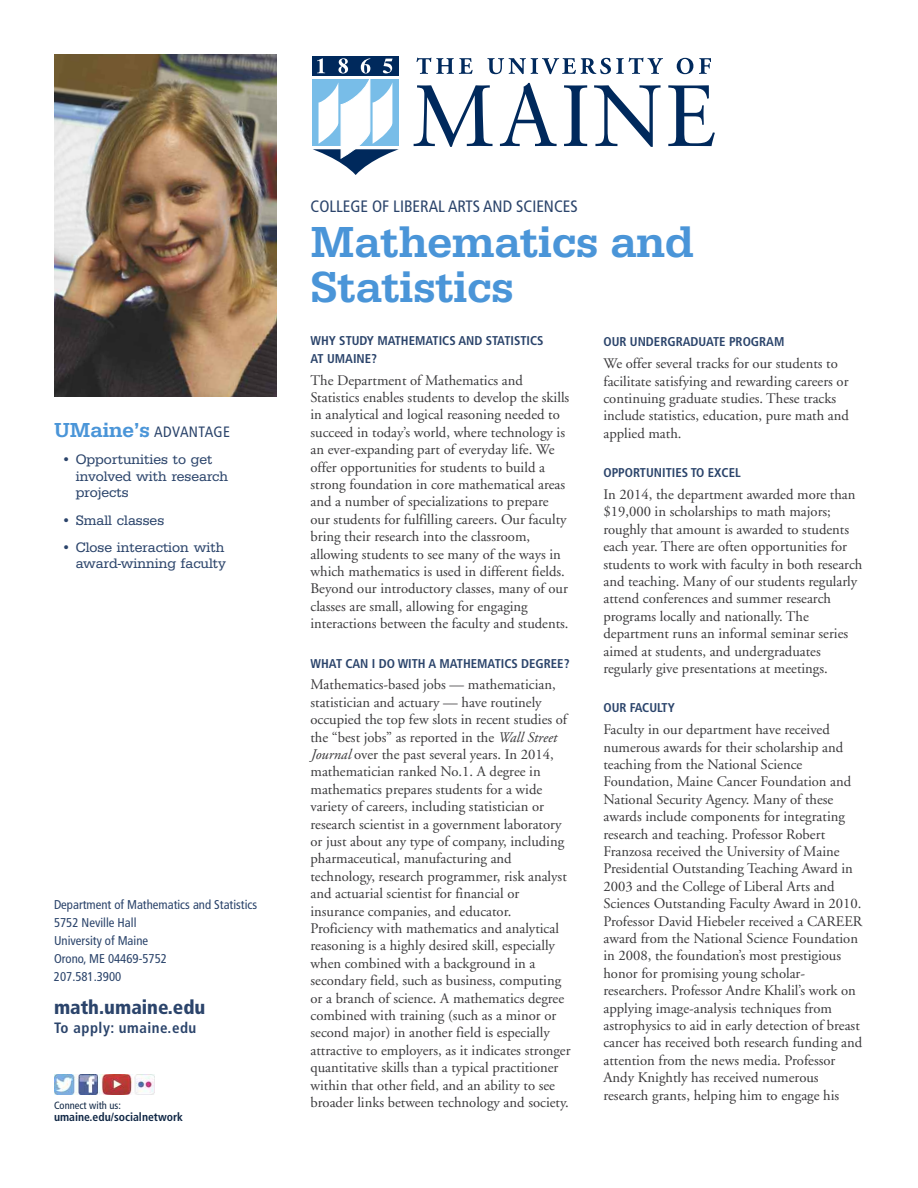
<style>
.page{position:relative;width:918px;height:1188px;background:#fff}
.page>*{position:absolute;margin:0;border:0;box-sizing:border-box;transform-origin:0 0}
.t1{font:500 45px/45px "URW Egyptienne T";color:#4a95d8}
.t2{font:900 condensed 19.5px "Frutiger";color:#2b446b}
.t3{font:condensed 16.5px "Frutiger";color:#2b446b}
.t4{font:700 condensed 15px "Frutiger";letter-spacing:.035em;color:#2b446b}
.t5{font:condensed 15px "Frutiger";letter-spacing:.025em;color:#2b446b}
.t6{font:14.7px/17.4px "Adobe Garamond";color:#39383a}
.t7{font:14.25px/16.5px "URW Egyptienne T";color:#2b446b}
.t8{font:700 condensed 12.75px/17.4px "Frutiger";color:#2b446b}
.t9{font:condensed 12.75px/18px "Frutiger";color:#2b446b}
.t10{font:700 condensed 11.7px "Frutiger";color:#102745}
.t11{font:condensed 10.5px "Frutiger";color:#102745}
.s1{font-family:"URW Egyptienne T";font-weight:500;font-stretch:normal;font-size:21px;color:#4a95d8}
.s2{font-style:italic}
</style>
<div class="page">
<svg style="left:414px;top:85px;width:79px;height:62px"></svg>
<svg style="left:500px;top:83px;width:57px;height:63px"></svg>
<svg style="left:564px;top:85px;width:23px;height:61px"></svg>
<svg style="left:594px;top:85px;width:67px;height:62px"></svg>
<svg style="left:668px;top:85px;width:47px;height:61px"></svg>
<svg style="left:416px;top:58px;width:57px;height:16px"></svg>
<svg style="left:487px;top:58px;width:176px;height:16px"></svg>
<svg style="left:677px;top:58px;width:16px;height:16px"></svg>
<svg style="left:699px;top:58px;width:12px;height:16px"></svg>
<div style="left:312px;top:56px;width:86px;height:20px;background:#00295c"></div>
<svg style="left:313px;top:58px;width:86px;height:117px"></svg>
<img style="left:54px;top:54px;width:223px;height:342px">
<img style="left:54px;top:1074px;width:100px;height:20px">
<p class="t5" style="left:54px;top:426px;width:178px"><span class="s1">UMaine’s</span> ADVANTAGE</p>
<p class="t7" style="left:76px;top:451px;width:154px;text-indent:-14px">• Opportunities to get involved with research projects</p>
<p class="t7" style="left:61px;top:511px;width:104px">• Small classes</p>
<p class="t7" style="left:61px;top:539px;width:166px;text-align:right">• Close interaction with award-winning faculty</p>
<p class="t9" style="left:54px;top:897px;width:205px">Department of Mathematics and Statistics<br>5752 Neville Hall<br>University of Maine<br>Orono, ME 04469-5752<br>207.581.3900</p>
<h2 class="t2" style="left:54px;top:999px;width:153px">math.umaine.edu</h2>
<p class="t4" style="left:54px;top:1022px;width:144px">To apply: umaine.edu</p>
<p class="t11" style="left:54px;top:1101px;width:68px">Connect with us:</p>
<p class="t10" style="left:54px;top:1112px;width:130px">umaine.edu/socialnetwork</p>
<p class="t3" style="left:310px;top:200px;width:269px">COLLEGE OF LIBERAL ARTS AND SCIENCES</p>
<h1 class="t1" style="left:310px;top:219px;width:385px">Mathematics and<br>Statistics</h1>
<p class="t8" style="left:310px;top:333px;width:235px">WHY STUDY MATHEMATICS AND STATISTICS<br>AT UMAINE?</p>
<p class="t6" style="left:310px;top:373px;width:260px">The Department of Mathematics and Statistics enables students to develop the skills in analytical and logical reasoning needed to succeed in today’s world, where technology is an ever-expanding part of everyday life. We offer opportunities for students to build a strong foundation in core mathematical areas and a number of specializations to prepare our students for fulfilling careers. Our faculty bring their research into the classroom, allowing students to see many of the ways in which mathematics is used in different fields.<br>Beyond our introductory classes, many of our classes are small, allowing for engaging interactions between the faculty and students.</p>
<p class="t8" style="left:310px;top:655px;width:261px">WHAT CAN I DO WITH A MATHEMATICS DEGREE?</p>
<p class="t6" style="left:310px;top:677px;width:262px">Mathematics-based jobs — mathematician, statistician and actuary — have routinely occupied the top few slots in recent studies of the “best jobs” as reported in the <span class="s2">Wall Street Journal</span> over the past several years. In 2014, mathematician ranked No.1. A degree in mathematics prepares students for a wide variety of careers, including statistician or research scientist in a government laboratory or just about any type of company, including pharmaceutical, manufacturing and technology, research programmer, risk analyst and actuarial scientist for financial or insurance companies, and educator.<br>Proficiency with mathematics and analytical reasoning is a highly desired skill, especially when combined with a background in a secondary field, such as business, computing or a branch of science. A mathematics degree combined with training (such as a minor or second major) in another field is especially attractive to employers, as it indicates stronger quantitative skills than a typical practitioner within that other field, and an ability to see broader links between technology and society.</p>
<p class="t8" style="left:603px;top:334px;width:183px">OUR UNDERGRADUATE PROGRAM</p>
<p class="t6" style="left:603px;top:356px;width:247px">We offer several tracks for our students to facilitate satisfying and rewarding careers or continuing graduate studies. These tracks include statistics, education, pure math and applied math.</p>
<p class="t8" style="left:603px;top:465px;width:139px">OPPORTUNITIES TO EXCEL</p>
<p class="t6" style="left:603px;top:487px;width:260px">In 2014, the department awarded more than $19,000 in scholarships to math majors; roughly that amount is awarded to students each year. There are often opportunities for students to work with faculty in both research and teaching. Many of our students regularly attend conferences and summer research programs locally and nationally. The department runs an informal seminar series aimed at students, and undergraduates regularly give presentations at meetings.</p>
<p class="t8" style="left:603px;top:700px;width:73px">OUR FACULTY</p>
<p class="t6" style="left:603px;top:722px;width:260px">Faculty in our department have received numerous awards for their scholarship and teaching from the National Science Foundation, Maine Cancer Foundation and National Security Agency. Many of these awards include components for integrating research and teaching. Professor Robert Franzosa received the University of Maine Presidential Outstanding Teaching Award in 2003 and the College of Liberal Arts and Sciences Outstanding Faculty Award in 2010.<br>Professor David Hiebeler received a CAREER award from the National Science Foundation in 2008, the foundation’s most prestigious honor for promising young scholar&shy;researchers. Professor Andre Khalil’s work on applying image-analysis techniques from astrophysics to aid in early detection of breast cancer has received both research funding and attention from the news media. Professor Andy Knightly has received numerous research grants, helping him to engage his</p>
</div>
